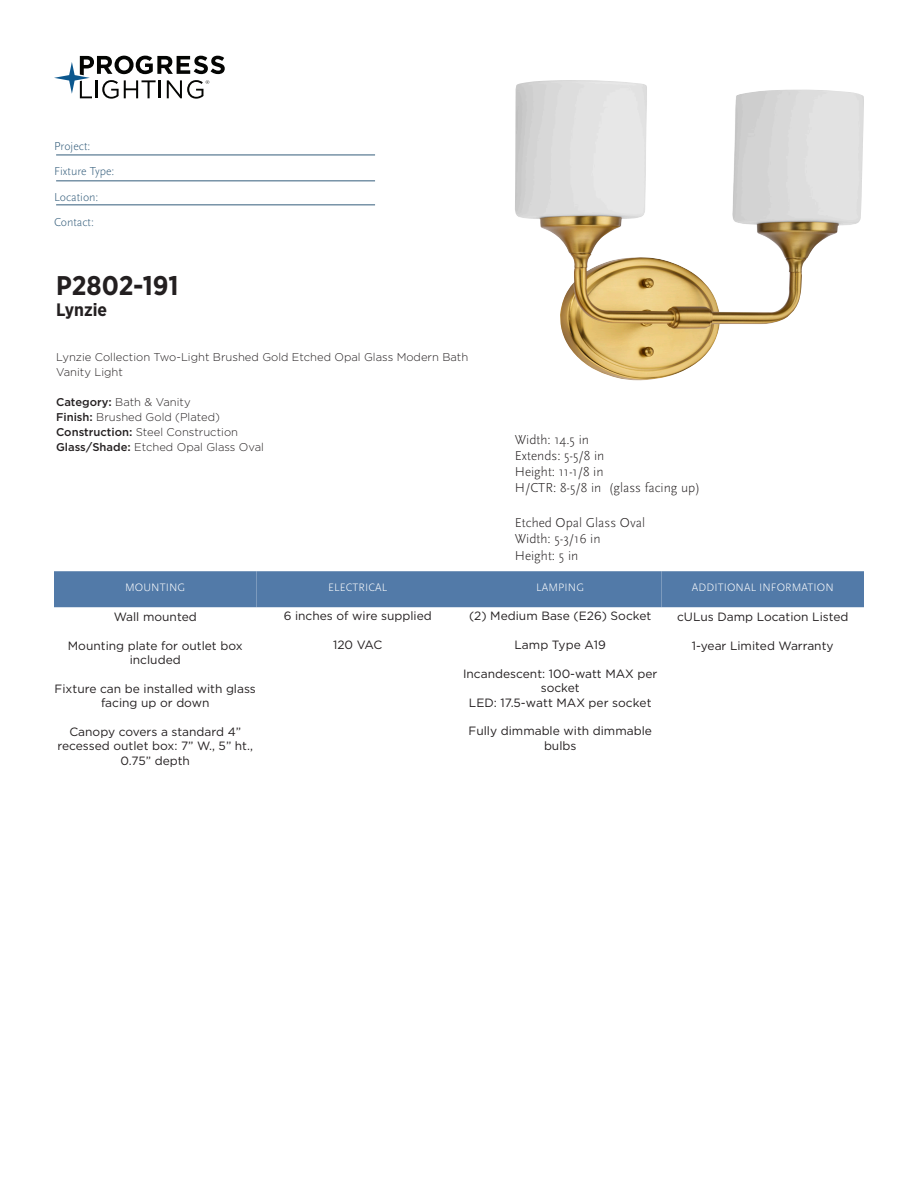
<style>
.page{position:relative;width:918px;height:1188px;background:#fff}
.page>*{position:absolute;margin:0;border:0;box-sizing:border-box;transform-origin:0 0}
.SKU{font:700 27px "Gotham Narrow";color:#231f20}
.Heading{font:700 18px "Gotham Narrow";color:#231f20}
.t1{font:300 13.5px "Scala Sans Pro";color:#231f20}
.Information{font:12px/14.4px "Gotham";color:#231f20;text-align:center}
.t2{font:300 12px "Scala Sans Pro";color:#345d7b}
.Description_body{font:300 11.25px/15px "Gotham";color:#231f20}
.Information-Heading{font:300 11.25px "Scala Sans Pro";letter-spacing:.01em;color:#fff}
.s1{font-weight:500}
</style>
<div class="page">
<svg style="left:54px;top:56px;width:171px;height:43px"></svg>
<hr style="left:56px;top:155px;width:319px;height:1px;background:#345d7b">
<hr style="left:56px;top:181px;width:319px;height:1px;background:#345d7b">
<hr style="left:56px;top:205px;width:319px;height:1px;background:#345d7b">
<img style="left:515px;top:80px;width:349px;height:301px">
<div style="left:54px;top:571px;width:202px;height:36px;background:#527aa8"></div>
<div style="left:256px;top:571px;width:203px;height:36px;background:#527aa8"></div>
<div style="left:459px;top:571px;width:203px;height:36px;background:#527aa8"></div>
<div style="left:662px;top:571px;width:202px;height:36px;background:#527aa8"></div>
<p class="t2" style="left:54px;top:139px;width:38px">Project:</p>
<p class="t2" style="left:54px;top:165px;width:62px">Fixture Type:</p>
<p class="t2" style="left:54px;top:190px;width:46px">Location:</p>
<p class="t2" style="left:54px;top:216px;width:42px">Contact:</p>
<p class="SKU" style="left:56px;top:269px;width:124px">P2802-191</p>
<p class="Heading" style="left:56px;top:298px;width:52px">Lynzie</p>
<p class="Description_body" style="left:56px;top:350px;width:414px">Lynzie Collection Two-Light Brushed Gold Etched Opal Glass Modern Bath<br>Vanity Light</p>
<p class="Description_body" style="left:56px;top:395px;width:136px"><span class="s1">Category:</span> Bath &amp; Vanity</p>
<p class="Description_body" style="left:56px;top:410px;width:165px"><span class="s1">Finish:</span> Brushed Gold (Plated)</p>
<p class="Description_body" style="left:56px;top:425px;width:183px"><span class="s1">Construction:</span> Steel Construction</p>
<p class="Description_body" style="left:56px;top:440px;width:209px"><span class="s1">Glass/Shade:</span> Etched Opal Glass Oval</p>
<p class="t1" style="left:515px;top:431px;width:76px">Width: 14.5 in</p>
<p class="t1" style="left:515px;top:448px;width:91px">Extends: 5-5/8 in</p>
<p class="t1" style="left:515px;top:464px;width:90px">Height: 11-1/8 in</p>
<p class="t1" style="left:515px;top:480px;width:187px">H/CTR: 8-5/8 in (glass facing up)</p>
<p class="t1" style="left:515px;top:515px;width:132px">Etched Opal Glass Oval</p>
<p class="t1" style="left:515px;top:531px;width:87px">Width: 5-3/16 in</p>
<p class="t1" style="left:515px;top:548px;width:65px">Height: 5 in</p>
<p class="Information-Heading" style="left:125px;top:581px;width:62px">MOUNTING</p>
<p class="Information" style="left:114px;top:609px;width:84px">Wall mounted</p>
<p class="Information" style="left:68px;top:638px;width:176px">Mounting plate for outlet box included</p>
<p class="Information" style="left:55px;top:681px;width:203px">Fixture can be installed with glass facing up or down</p>
<p class="Information" style="left:57px;top:724px;width:197px">Canopy covers a standard 4” recessed outlet box: 7” W., 5” ht.,<br>0.75” depth</p>
<p class="Information-Heading" style="left:328px;top:581px;width:61px">ELECTRICAL</p>
<p class="Information" style="left:284px;top:609px;width:150px">6 inches of wire supplied</p>
<p class="Information" style="left:333px;top:637px;width:51px">120 VAC</p>
<p class="Information-Heading" style="left:536px;top:581px;width:49px">LAMPING</p>
<p class="Information" style="left:469px;top:609px;width:184px">(2) Medium Base (E26) Socket</p>
<p class="Information" style="left:515px;top:637px;width:93px">Lamp Type A19</p>
<p class="Information" style="left:463px;top:666px;width:196px">Incandescent: 100-watt MAX per socket<br>LED: 17.5-watt MAX per socket</p>
<p class="Information" style="left:469px;top:724px;width:185px">Fully dimmable with dimmable bulbs</p>
<p class="Information-Heading" style="left:692px;top:581px;width:143px">ADDITIONAL INFORMATION</p>
<p class="Information" style="left:677px;top:609px;width:173px">cULus Damp Location Listed</p>
<p class="Information" style="left:692px;top:638px;width:143px">1-year Limited Warranty</p>
</div>
